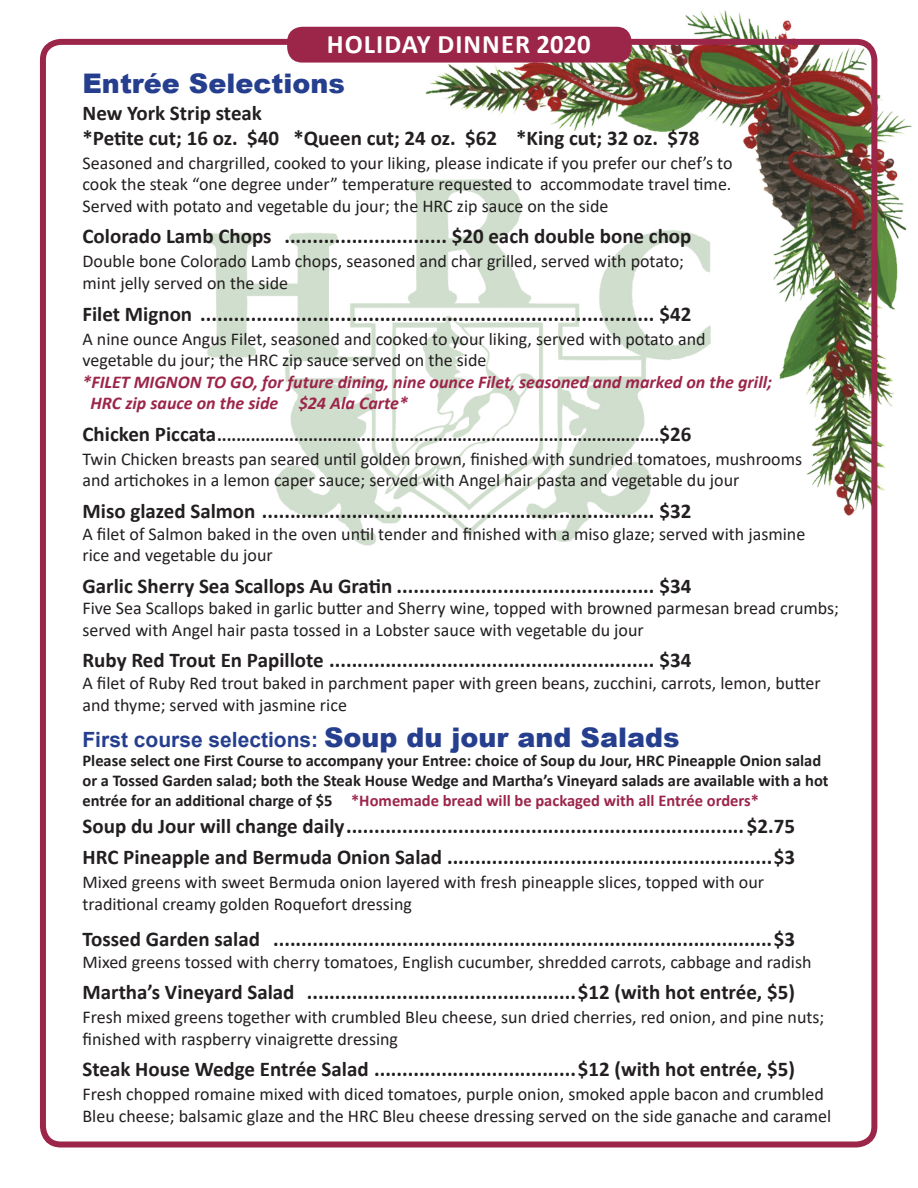
<style>
.page{position:relative;width:918px;height:1188px;background:#fff}
.page>*{position:absolute;margin:0;border:0;box-sizing:border-box;transform-origin:0 0}
.t1{font:900 27px "Arial";color:#253f8e}
.t2{font:700 26.85px "Calibri";letter-spacing:.04em;color:#fff}
.t3{font:700 21px "Calibri";color:#231f20}
.t4{font:700 21px "Arial";color:#253f8e}
.t5{font:18px/21.6px "Calibri";color:#231f20}
.t6{font:700 18px "Calibri";color:#231f20}
.t7{font:italic 700 18px "Calibri";color:#9c254a}
.t8{font:700 16.5px/19.8px "Calibri";color:#231f20}
.s1{font-size:21px}
.s2{font-weight:900;font-size:27px}
.s3{color:#9c254a}
</style>
<div class="page">
<img style="left:47px;top:10px;width:865px;height:568px">
<div style="left:40px;top:39px;width:837px;height:1109px;border:6px solid #9c254a;border-radius:18px"></div>
<div style="left:287px;top:27px;width:345px;height:36px;background:#9c254a;border-radius:15px"></div>
<img style="left:204px;top:179px;width:507px;height:370px">
<p class="t2" style="left:327px;top:25px;width:265px">HOLIDAY DINNER 2020</p>
<p class="t1" style="left:82px;top:63px;width:264px">Entrée Selections</p>
<p class="t3" style="left:82px;top:98px;width:181px">New York Strip steak</p>
<p class="t3" style="left:82px;top:123px;width:619px">*Petite cut; 16 oz. $40 *Queen cut; 24 oz. $62 *King cut; 32 oz. $78</p>
<p class="t5" style="left:82px;top:152px;width:652px">Seasoned and chargrilled, cooked to your liking, please indicate if you prefer our chef’s to</p>
<p class="t5" style="left:82px;top:173px;width:651px">cook the steak “one degree under” temperature requested to accommodate travel time.</p>
<p class="t5" style="left:82px;top:195px;width:528px">Served with potato and vegetable du jour; the HRC zip sauce on the side</p>
<p class="t3" style="left:82px;top:222px;width:611px">Colorado Lamb Chops ............................. $20 each double bone chop</p>
<p class="t5" style="left:82px;top:250px;width:603px">Double bone Colorado Lamb chops, seasoned and char grilled, served with potato;</p>
<p class="t5" style="left:82px;top:272px;width:207px">mint jelly served on the side</p>
<p class="t3" style="left:82px;top:299px;width:611px">Filet Mignon ................................................................................. $42</p>
<p class="t5" style="left:82px;top:327px;width:625px">A nine ounce Angus Filet, seasoned and cooked to your liking, served with potato and</p>
<p class="t5" style="left:82px;top:349px;width:406px">vegetable du jour; the HRC zip sauce served on the side</p>
<p class="t7" style="left:82px;top:369px;width:691px">*FILET MIGNON TO GO, for future dining, nine ounce Filet, seasoned and marked on the grill;</p>
<p class="t7" style="left:91px;top:391px;width:319px">HRC zip sauce on the side $24 Ala Carte*</p>
<p class="t6" style="left:82px;top:422px;width:611px"><span class="s1">Chicken Piccata</span>............................................................................................<span class="s1">$26</span></p>
<p class="t5" style="left:82px;top:448px;width:721px">Twin Chicken breasts pan seared until golden brown, finished with sundried tomatoes, mushrooms</p>
<p class="t5" style="left:82px;top:469px;width:658px">and artichokes in a lemon caper sauce; served with Angel hair pasta and vegetable du jour</p>
<p class="t3" style="left:82px;top:496px;width:611px">Miso glazed Salmon ...................................................................... $32</p>
<p class="t5" style="left:82px;top:522px;width:724px">A filet of Salmon baked in the oven until tender and finished with a miso glaze; served with jasmine</p>
<p class="t5" style="left:82px;top:544px;width:192px">rice and vegetable du jour</p>
<p class="t3" style="left:82px;top:571px;width:611px">Garlic Sherry Sea Scallops Au Gratin .............................................. $34</p>
<p class="t5" style="left:82px;top:597px;width:758px">Five Sea Scallops baked in garlic butter and Sherry wine, topped with browned parmesan bread crumbs; served with Angel hair pasta tossed in a Lobster sauce with vegetable du jour</p>
<p class="t3" style="left:82px;top:646px;width:611px">Ruby Red Trout En Papillote .......................................................... $34</p>
<p class="t5" style="left:82px;top:672px;width:740px">A filet of Ruby Red trout baked in parchment paper with green beans, zucchini, carrots, lemon, butter and thyme; served with jasmine rice</p>
<p class="t4" style="left:82px;top:724px;width:599px">First course selections: <span class="s2">Soup du jour and Salads</span></p>
<p class="t8" style="left:82px;top:751px;width:740px">Please select one First Course to accompany your Entree: choice of Soup du Jour, HRC Pineapple Onion salad</p>
<p class="t8" style="left:82px;top:771px;width:748px">or a Tossed Garden salad; both the Steak House Wedge and Martha’s Vineyard salads are available with a hot entrée for an additional charge of $5 <span class="s3">*Homemade bread will be packaged with all Entrée orders*</span></p>
<p class="t3" style="left:82px;top:811px;width:714px">Soup du Jour will change daily.......................................................................$2.75</p>
<p class="t3" style="left:82px;top:843px;width:714px">HRC Pineapple and Bermuda Onion Salad ..........................................................$3</p>
<p class="t5" style="left:82px;top:871px;width:683px">Mixed greens with sweet Bermuda onion layered with fresh pineapple slices, topped with our</p>
<p class="t5" style="left:82px;top:893px;width:331px">traditional creamy golden Roquefort dressing</p>
<p class="t3" style="left:82px;top:924px;width:714px">Tossed Garden salad .........................................................................................$3</p>
<p class="t5" style="left:82px;top:950px;width:731px">Mixed greens tossed with cherry tomatoes, English cucumber, shredded carrots, cabbage and radish</p>
<p class="t3" style="left:82px;top:977px;width:714px">Martha’s Vineyard Salad ................................................$12 (with hot entrée, $5)</p>
<p class="t5" style="left:82px;top:1006px;width:743px">Fresh mixed greens together with crumbled Bleu cheese, sun dried cherries, red onion, and pine nuts; finished with raspberry vinaigrette dressing</p>
<p class="t3" style="left:82px;top:1054px;width:714px">Steak House Wedge Entrée Salad ....................................$12 (with hot entrée, $5)</p>
<p class="t5" style="left:82px;top:1083px;width:750px">Fresh chopped romaine mixed with diced tomatoes, purple onion, smoked apple bacon and crumbled<br>Bleu cheese; balsamic glaze and the HRC Bleu cheese dressing served on the side ganache and caramel</p>
</div>
